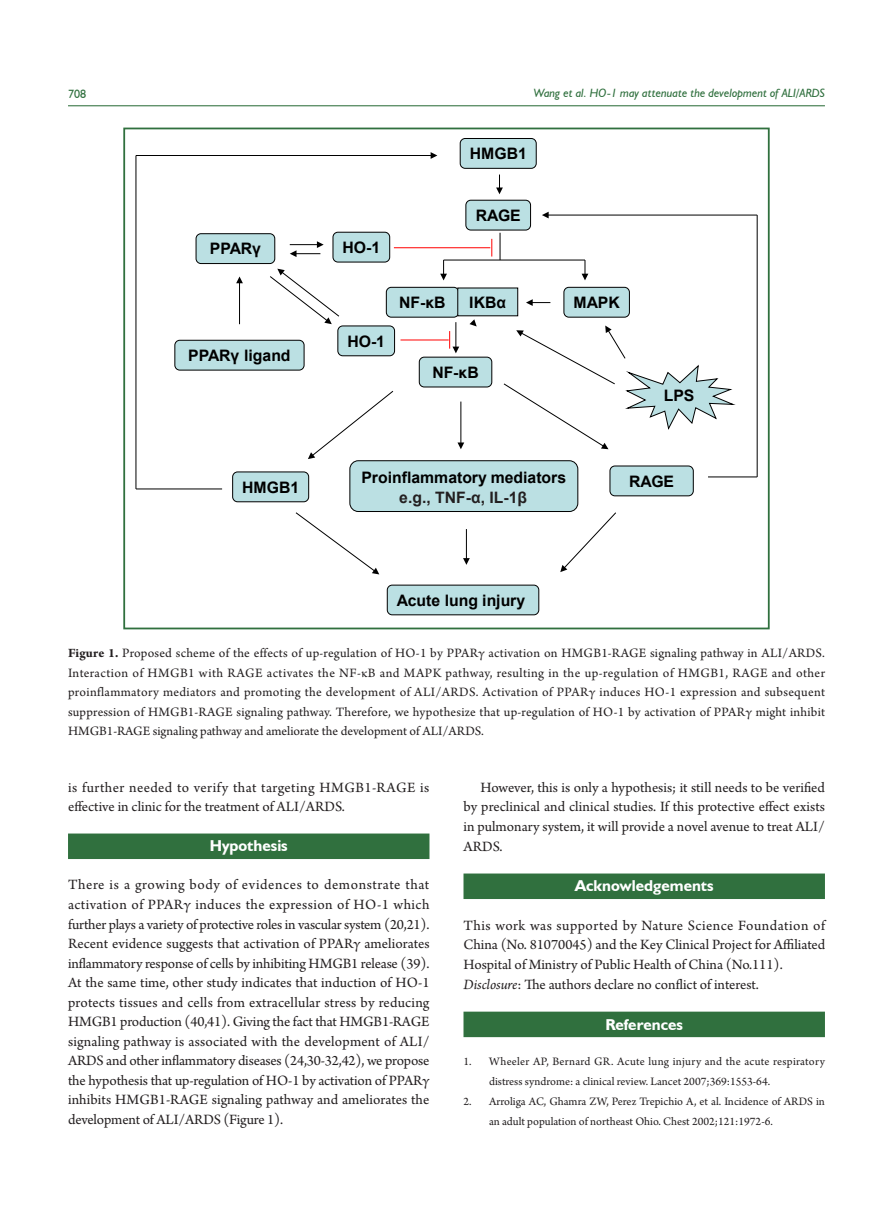
<style>
.page{position:relative;width:893px;height:1212px;background:#fff}
.page>*{position:absolute;margin:0;border:0;box-sizing:border-box;transform-origin:0 0}
.t1{font:700 15.75px/18.9px "Arial";color:#000}
.一级标题-JTD-1行{font:700 15.75px "Humanist 521 BT";color:#fff}
.Default{font:700 15.75px "Arial";color:#231f20}
.t2{font:15px/19.5px "Arno Pro";color:#231f20;text-align:justify}
.t3{font:15px/19.5px "Arno Pro";letter-spacing:.02em;color:#231f20}
.t4{font:13.5px/19.5px "Arno Pro";color:#231f20;text-align:justify}
.t5{font:12px/19.8px "Arno Pro";color:#231f20}
.t6{font:italic 12px "Humanist 521 BT";color:#30703e}
.t7{font:12px "Humanist 521 BT";color:#30703e}
.s1{font-weight:700}
.s2{font-style:italic}
</style>
<div class="page">
<hr style="left:68px;top:105px;width:757px;height:1px;background:#30703e">
<div style="left:68px;top:833px;width:361px;height:26px;background:#30703e"></div>
<div style="left:463px;top:873px;width:362px;height:26px;background:#30703e"></div>
<div style="left:463px;top:1011px;width:362px;height:26px;background:#30703e"></div>
<div style="left:174px;top:340px;width:130px;height:30px;background:#bbe0e3;border:1px solid #000;border-radius:5px"></div>
<hr style="left:239px;top:282px;width:1px;height:42px;background:#000">
<svg style="left:236px;top:276px;width:7px;height:7px"></svg>
<div style="left:196px;top:233px;width:79px;height:31px;background:#bbe0e3;border:1px solid #000;border-radius:5px"></div>
<div style="left:460px;top:138px;width:76px;height:30px;background:#bbe0e3;border-radius:5px"></div>
<div style="left:460px;top:138px;width:77px;height:31px;border:1px solid #000;border-radius:5px"></div>
<div style="left:465px;top:200px;width:66px;height:30px;background:#bbe0e3;border:1px solid #000;border-radius:5px"></div>
<div style="left:564px;top:287px;width:65px;height:30px;background:#bbe0e3;border-radius:5px"></div>
<div style="left:563px;top:287px;width:67px;height:31px;border:1px solid #000;border-radius:5px"></div>
<div style="left:419px;top:357px;width:73px;height:30px;background:#bbe0e3;border:1px solid #000;border-radius:5px"></div>
<div style="left:386px;top:287px;width:73px;height:30px;background:#bbe0e3;border-radius:5px"></div>
<div style="left:386px;top:287px;width:73px;height:31px;border:1px solid #000;border-radius:5px"></div>
<svg style="left:469px;top:319px;width:8px;height:7px"></svg>
<hr style="left:460px;top:402px;width:1px;height:42px;background:#000">
<svg style="left:457px;top:442px;width:7px;height:7px"></svg>
<div style="left:333px;top:232px;width:57px;height:30px;background:#bbe0e3;border-radius:5px"></div>
<div style="left:333px;top:232px;width:57px;height:30px;border:1px solid #000;border-radius:5px"></div>
<div style="left:337px;top:325px;width:58px;height:31px;background:#bbe0e3;border:1px solid #000;border-radius:5px"></div>
<svg style="left:491px;top:239px;width:1px;height:17px"></svg>
<hr style="left:394px;top:247px;width:96px;height:1px;background:#f00">
<svg style="left:500px;top:233px;width:1px;height:27px"></svg>
<hr style="left:444px;top:260px;width:141px;height:1px;background:#000">
<svg style="left:440px;top:260px;width:7px;height:20px"></svg>
<svg style="left:582px;top:260px;width:6px;height:20px"></svg>
<div style="left:457px;top:288px;width:61px;height:28px;background:#bbe0e3"></div>
<hr style="left:400px;top:340px;width:49px;height:1px;background:#f00">
<div style="left:349px;top:460px;width:229px;height:52px;background:#bbe0e3;border:1px solid #000;border-radius:8px"></div>
<div style="left:232px;top:471px;width:77px;height:31px;background:#bbe0e3;border:1px solid #000;border-radius:5px"></div>
<div style="left:610px;top:466px;width:83px;height:30px;background:#bbe0e3;border-radius:5px"></div>
<div style="left:610px;top:466px;width:84px;height:30px;border:1px solid #000;border-radius:5px"></div>
<div style="left:387px;top:585px;width:152px;height:30px;background:#bbe0e3;border:1px solid #000;border-radius:5px"></div>
<svg style="left:295px;top:512px;width:84px;height:62px"></svg>
<svg style="left:270px;top:269px;width:70px;height:55px"></svg>
<svg style="left:290px;top:241px;width:34px;height:16px"></svg>
<hr style="left:757px;top:215px;width:1px;height:262px;background:#000">
<hr style="left:708px;top:476px;width:49px;height:1px;background:#000">
<hr style="left:547px;top:215px;width:210px;height:1px;background:#000">
<svg style="left:542px;top:212px;width:7px;height:6px"></svg>
<hr style="left:136px;top:488px;width:86px;height:1px;background:#000">
<hr style="left:136px;top:155px;width:1px;height:334px;background:#000">
<hr style="left:136px;top:155px;width:296px;height:1px;background:#000">
<svg style="left:431px;top:152px;width:6px;height:7px"></svg>
<svg style="left:308px;top:390px;width:86px;height:69px"></svg>
<hr style="left:466px;top:529px;width:1px;height:30px;background:#000">
<svg style="left:463px;top:558px;width:7px;height:7px"></svg>
<svg style="left:560px;top:512px;width:56px;height:60px"></svg>
<svg style="left:526px;top:299px;width:24px;height:7px"></svg>
<svg style="left:449px;top:322px;width:10px;height:31px"></svg>
<svg style="left:503px;top:325px;width:233px;height:124px"></svg>
<svg style="left:496px;top:175px;width:7px;height:19px"></svg>
<div style="left:123px;top:128px;width:647px;height:501px;border:2px solid #30703e"></div>
<p class="t7" style="left:68px;top:86px;width:20px">708</p>
<p class="t6" style="left:533px;top:86px;width:293px">Wang et al. HO-1 may attenuate the development of ALI/ARDS</p>
<p class="t1" style="left:470px;top:145px;width:59px">HMGB1</p>
<p class="t1" style="left:210px;top:240px;width:52px">PPARγ</p>
<p class="t1" style="left:188px;top:347px;width:104px">PPARγ ligand</p>
<p class="t1" style="left:242px;top:478px;width:59px">HMGB1</p>
<p class="t1" style="left:343px;top:238px;width:39px">HO-1</p>
<p class="t1" style="left:347px;top:332px;width:39px">HO-1</p>
<p class="t1" style="left:476px;top:206px;width:47px">RAGE</p>
<p class="t1" style="left:399px;top:294px;width:48px">NF-κB</p>
<p class="t1" style="left:469px;top:293px;width:38px">IKBα</p>
<p class="t1" style="left:432px;top:363px;width:48px">NF-κB</p>
<p class="t1" style="left:573px;top:294px;width:48px">MAPK</p>
<p class="t1" style="left:664px;top:387px;width:32px">LPS</p>
<p class="t1" style="left:404px;top:468px;width:163px;text-indent:-43px">Proinflammatory mediators e.g.</p>
<p class="t1" style="left:486px;top:487px;width:39px">IL-1β</p>
<p class="Default" style="left:399px;top:486px;width:129px">e.g., TNF-α, IL-1β</p>
<p class="t1" style="left:629px;top:472px;width:47px">RAGE</p>
<p class="t1" style="left:397px;top:591px;width:130px">Acute lung injury</p>
<p class="t4" style="left:68px;top:644px;width:758px"><span class="s1">Figure 1.</span> Proposed scheme of the effects of up-regulation of HO-1 by PPARγ activation on HMGB1-RAGE signaling pathway in ALI/ARDS.<br>Interaction of HMGB1 with RAGE activates the NF-κB and MAPK pathway, resulting in the up-regulation of HMGB1, RAGE and other proinflammatory mediators and promoting the development of ALI/ARDS. Activation of PPARγ induces HO-1 expression and subsequent suppression of HMGB1-RAGE signaling pathway. Therefore, we hypothesize that up-regulation of HO-1 by activation of PPARγ might inhibit HMGB1-RAGE signaling pathway and ameliorate the development of ALI/ARDS.</p>
<p class="t3" style="left:68px;top:778px;width:363px">is further needed to verify that targeting HMGB1-RAGE is effective in clinic for the treatment of ALI/ARDS.</p>
<p class="一级标题-JTD-1行" style="left:210px;top:836px;width:80px">Hypothesis</p>
<p class="t2" style="left:68px;top:876px;width:363px">There is a growing body of evidences to demonstrate that activation of PPARγ induces the expression of HO-1 which further plays a variety of protective roles in vascular system (20,21).<br>Recent evidence suggests that activation of PPARγ ameliorates inflammatory response of cells by inhibiting HMGB1 release (39).<br>At the same time, other study indicates that induction of HO-1 protects tissues and cells from extracellular stress by reducing HMGB1 production (40,41). Giving the fact that HMGB1-RAGE signaling pathway is associated with the development of ALI/ ARDS and other inflammatory diseases (24,30-32,42), we propose the hypothesis that up-regulation of HO-1 by activation of PPARγ inhibits HMGB1-RAGE signaling pathway and ameliorates the development of ALI/ARDS (Figure 1).</p>
<p class="t2" style="left:463px;top:778px;width:363px;text-indent:17px">However, this is only a hypothesis; it still needs to be verified by preclinical and clinical studies. If this protective effect exists in pulmonary system, it will provide a novel avenue to treat ALI/ ARDS.</p>
<p class="一级标题-JTD-1行" style="left:575px;top:876px;width:140px">Acknowledgements</p>
<p class="t2" style="left:463px;top:916px;width:363px">This work was supported by Nature Science Foundation of China (No. 81070045) and the Key Clinical Project for Affiliated Hospital of Ministry of Public Health of China (No.111).</p>
<p class="t2" style="left:463px;top:975px;width:297px"><span class="s2">Disclosure</span>: The authors declare no conflict of interest.</p>
<p class="一级标题-JTD-1行" style="left:605px;top:1014px;width:79px">References</p>
<p class="t5" style="left:489px;top:1052px;width:337px;text-indent:-26px">1. Wheeler AP, Bernard GR. Acute lung injury and the acute respiratory distress syndrome: a clinical review. Lancet 2007;369:1553-64.</p>
<p class="t5" style="left:489px;top:1092px;width:337px;text-indent:-26px">2. Arroliga AC, Ghamra ZW, Perez Trepichio A, et al. Incidence of ARDS in an adult population of northeast Ohio. Chest 2002;121:1972-6.</p>
</div>
